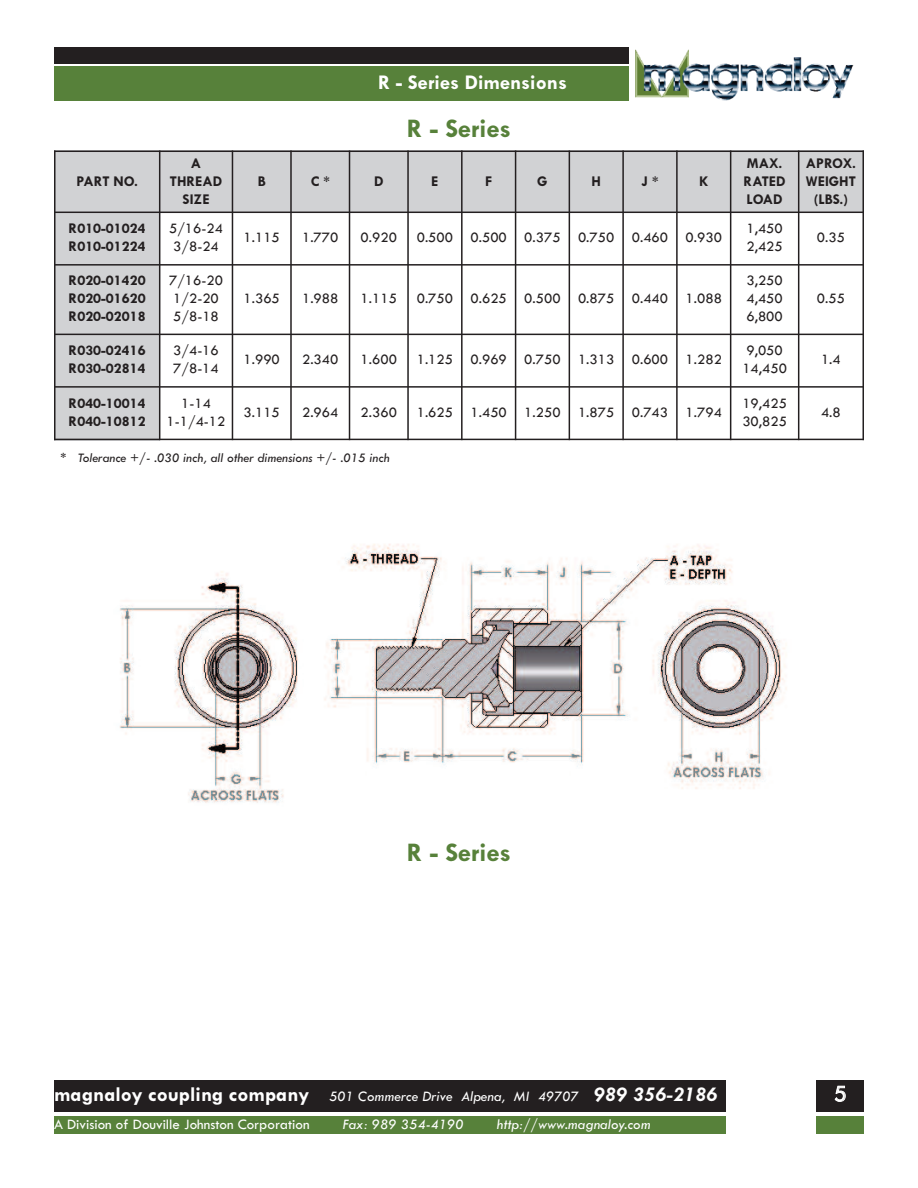
<style>
.page{position:relative;width:918px;height:1188px;background:#fff}
.page>*{position:absolute;margin:0;border:0;box-sizing:border-box;transform-origin:0 0}
.t1{font:700 27px "Tw Cen";color:#57813a}
.t2{font:700 21px "Tw Cen";color:#fff}
.t3{font:21px "Futura BT";color:#fff}
.t4{font:15px/18px "Tw Cen";color:#231f20}
.t5{font:700 15px/18px "Tw Cen";color:#231f20}
.t6{font:italic 15px "Tw Cen";color:#fff}
.t7{font:15px "Tw Cen";color:#fff}
.t8{font:italic 13.5px "Tw Cen";color:#231f20}
.s1{font-weight:700;font-style:normal;font-size:21px}
.s2{font-weight:700;font-size:21px}
</style>
<div class="page">
<img style="left:635px;top:49px;width:219px;height:52px">
<div style="left:54px;top:47px;width:574px;height:17px;background:#231f20"></div>
<div style="left:54px;top:67px;width:574px;height:34px;background:#57813a"></div>
<div style="left:816px;top:1080px;width:48px;height:32px;background:#231f20"></div>
<div style="left:816px;top:1117px;width:48px;height:17px;background:#57813a"></div>
<div style="left:54px;top:1080px;width:672px;height:32px;background:#231f20"></div>
<div style="left:54px;top:1117px;width:672px;height:17px;background:#57813a"></div>
<div style="left:54px;top:151px;width:106px;height:61px;background:#d1d2d4"></div>
<div style="left:160px;top:151px;width:72px;height:61px;background:#d1d2d4"></div>
<div style="left:232px;top:151px;width:59px;height:61px;background:#d1d2d4"></div>
<div style="left:291px;top:151px;width:59px;height:61px;background:#d1d2d4"></div>
<div style="left:350px;top:151px;width:58px;height:61px;background:#d1d2d4"></div>
<div style="left:408px;top:151px;width:54px;height:61px;background:#d1d2d4"></div>
<div style="left:462px;top:151px;width:54px;height:61px;background:#d1d2d4"></div>
<div style="left:516px;top:151px;width:53px;height:61px;background:#d1d2d4"></div>
<div style="left:569px;top:151px;width:54px;height:61px;background:#d1d2d4"></div>
<div style="left:623px;top:151px;width:54px;height:61px;background:#d1d2d4"></div>
<div style="left:677px;top:151px;width:54px;height:61px;background:#d1d2d4"></div>
<div style="left:731px;top:151px;width:68px;height:61px;background:#d1d2d4"></div>
<div style="left:799px;top:151px;width:65px;height:61px;background:#d1d2d4"></div>
<div style="left:54px;top:212px;width:106px;height:53px;background:#d1d2d4"></div>
<div style="left:54px;top:265px;width:106px;height:69px;background:#d1d2d4"></div>
<div style="left:54px;top:334px;width:106px;height:53px;background:#d1d2d4"></div>
<div style="left:54px;top:387px;width:106px;height:53px;background:#d1d2d4"></div>
<hr style="left:54px;top:151px;width:2px;height:289px;background:#231f20">
<hr style="left:159px;top:151px;width:1px;height:289px;background:#231f20">
<hr style="left:232px;top:151px;width:1px;height:289px;background:#231f20">
<hr style="left:290px;top:151px;width:2px;height:289px;background:#231f20">
<hr style="left:349px;top:151px;width:1px;height:289px;background:#231f20">
<hr style="left:407px;top:151px;width:2px;height:289px;background:#231f20">
<hr style="left:461px;top:151px;width:2px;height:289px;background:#231f20">
<hr style="left:515px;top:151px;width:1px;height:289px;background:#231f20">
<hr style="left:569px;top:151px;width:1px;height:289px;background:#231f20">
<hr style="left:622px;top:151px;width:2px;height:289px;background:#231f20">
<hr style="left:676px;top:151px;width:2px;height:289px;background:#231f20">
<hr style="left:730px;top:151px;width:1px;height:289px;background:#231f20">
<hr style="left:798px;top:151px;width:1px;height:289px;background:#231f20">
<hr style="left:862px;top:151px;width:2px;height:289px;background:#231f20">
<hr style="left:54px;top:151px;width:810px;height:1px;background:#231f20">
<hr style="left:54px;top:212px;width:810px;height:1px;background:#231f20">
<hr style="left:54px;top:264px;width:810px;height:2px;background:#231f20">
<hr style="left:54px;top:334px;width:810px;height:1px;background:#231f20">
<hr style="left:54px;top:386px;width:810px;height:2px;background:#231f20">
<hr style="left:54px;top:439px;width:810px;height:1px;background:#231f20">
<img style="left:119px;top:544px;width:668px;height:259px">
<h2 class="t2" style="left:378px;top:70px;width:190px">R - Series Dimensions</h2>
<p class="t5" style="left:77px;top:171px;width:63px">PART NO.</p>
<p class="t5" style="left:170px;top:153px;width:54px;text-align:center">A<br>THREAD<br>SIZE</p>
<h1 class="t1" style="left:407px;top:112px;width:106px">R - Series</h1>
<p class="t5" style="left:258px;top:171px;width:9px">B</p>
<p class="t5" style="left:311px;top:171px;width:21px">C *</p>
<p class="t5" style="left:374px;top:171px;width:11px">D</p>
<p class="t5" style="left:431px;top:171px;width:9px">E</p>
<p class="t5" style="left:485px;top:171px;width:9px">F</p>
<p class="t5" style="left:537px;top:171px;width:12px">G</p>
<p class="t5" style="left:591px;top:171px;width:11px">H</p>
<p class="t5" style="left:642px;top:171px;width:18px">J *</p>
<p class="t5" style="left:699px;top:171px;width:11px">K</p>
<p class="t5" style="left:744px;top:153px;width:44px">MAX.<br>RATED<br>LOAD</p>
<p class="t5" style="left:806px;top:153px;width:52px;text-align:center">APROX.<br>WEIGHT (LBS.)</p>
<p class="t5" style="left:69px;top:219px;width:79px">R010-01024<br>R010-01224</p>
<p class="t4" style="left:169px;top:219px;width:55px">5/16-24<br>3/8-24</p>
<p class="t4" style="left:244px;top:228px;width:38px">1.115</p>
<p class="t4" style="left:302px;top:228px;width:38px">1.770</p>
<p class="t4" style="left:361px;top:228px;width:38px">0.920</p>
<p class="t4" style="left:417px;top:228px;width:307px">0.500 0.500 0.375 0.750 0.460 0.930</p>
<p class="t4" style="left:746px;top:219px;width:38px">1,450<br>2,425</p>
<p class="t4" style="left:817px;top:228px;width:30px">0.35</p>
<p class="t5" style="left:69px;top:271px;width:79px;text-align:justify">R020-01420<br>R020-01620<br>R020-02018</p>
<p class="t4" style="left:169px;top:271px;width:55px">7/16-20<br>1/2-20<br>5/8-18</p>
<p class="t4" style="left:746px;top:271px;width:38px;text-align:justify">3,250<br>4,450<br>6,800</p>
<p class="t4" style="left:244px;top:289px;width:38px">1.365</p>
<p class="t4" style="left:302px;top:289px;width:38px">1.988</p>
<p class="t4" style="left:361px;top:289px;width:38px">1.115</p>
<p class="t4" style="left:417px;top:289px;width:307px">0.750 0.625 0.500 0.875 0.440 1.088</p>
<p class="t4" style="left:817px;top:289px;width:30px">0.55</p>
<p class="t5" style="left:69px;top:341px;width:79px">R030-02416<br>R030-02814</p>
<p class="t4" style="left:173px;top:341px;width:47px">3/4-16<br>7/8-14</p>
<p class="t4" style="left:244px;top:350px;width:38px">1.990</p>
<p class="t4" style="left:302px;top:350px;width:38px">2.340</p>
<p class="t4" style="left:361px;top:350px;width:38px">1.600</p>
<p class="t4" style="left:417px;top:350px;width:307px">1.125 0.969 0.750 1.313 0.600 1.282</p>
<p class="t4" style="left:742px;top:341px;width:46px">9,050<br>14,450</p>
<p class="t4" style="left:821px;top:350px;width:21px">1.4</p>
<p class="t5" style="left:69px;top:394px;width:79px">R040-10014<br>R040-10812</p>
<p class="t4" style="left:167px;top:394px;width:60px;text-align:center">1-14<br>1-1/4-12</p>
<p class="t4" style="left:244px;top:403px;width:38px">3.115</p>
<p class="t4" style="left:302px;top:403px;width:38px">2.964</p>
<p class="t4" style="left:361px;top:403px;width:38px">2.360</p>
<p class="t4" style="left:417px;top:403px;width:307px">1.625 1.450 1.250 1.875 0.743 1.794</p>
<p class="t4" style="left:742px;top:394px;width:46px">19,425<br>30,825</p>
<p class="t4" style="left:821px;top:403px;width:21px">4.8</p>
<p class="t8" style="left:61px;top:449px;width:331px">* Tolerance +/- .030 inch, all other dimensions +/- .015 inch</p>
<h1 class="t1" style="left:407px;top:836px;width:106px">R - Series</h1>
<p class="t6" style="left:54px;top:1087px;width:665px"><span class="s1">magnaloy coupling company</span> 501 Commerce Drive Alpena, MI 49707 <span class="s2">989 356-2186</span></p>
<h2 class="t3" style="left:834px;top:1082px;width:14px">5</h2>
<p class="t7" style="left:54px;top:1115px;width:257px">A Division of Douville Johnston Corporation</p>
<p class="t6" style="left:343px;top:1115px;width:123px">Fax: 989 354-4190</p>
<p class="t6" style="left:497px;top:1115px;width:155px">http://www.magnaloy.com</p>
</div>
